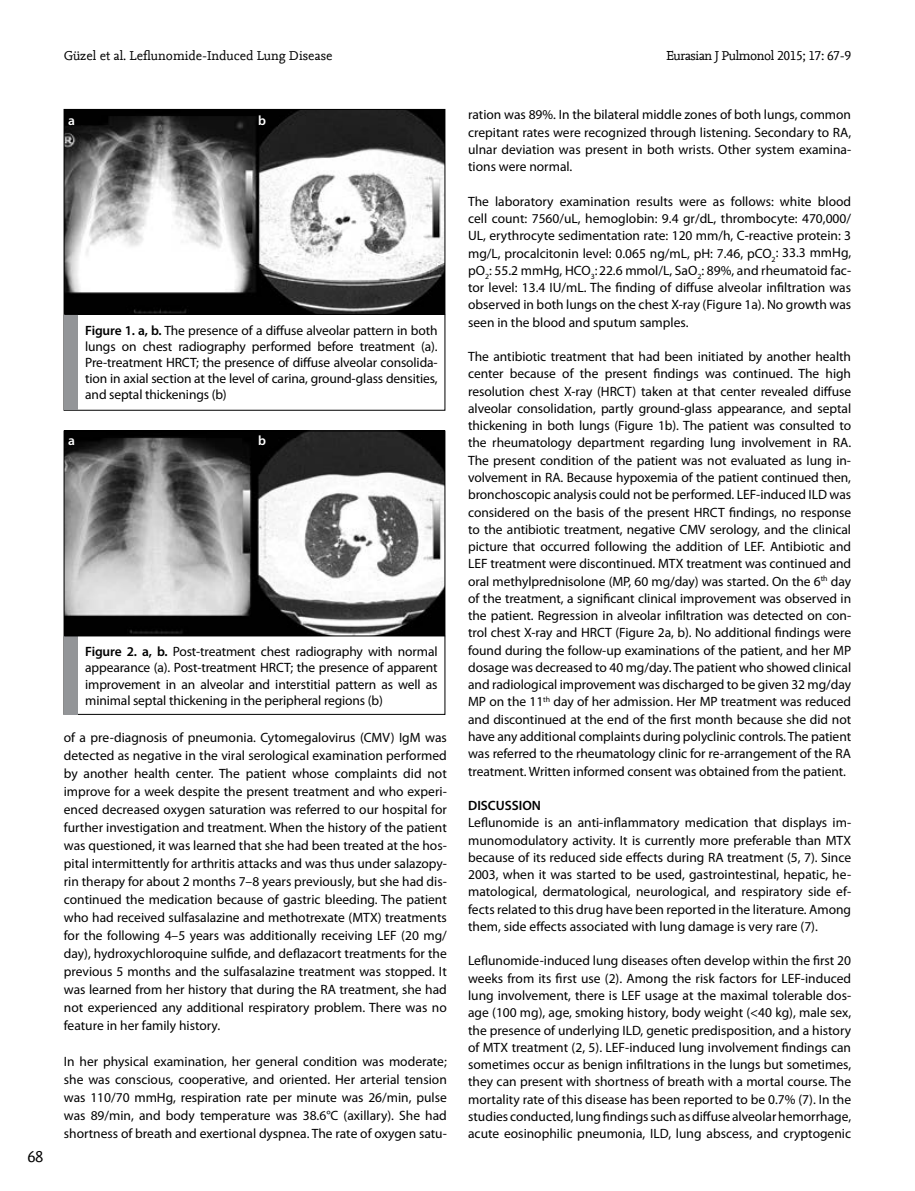
<style>
.page{position:relative;width:915px;height:1191px;background:#fff}
.page>*{position:absolute;margin:0;border:0;box-sizing:border-box;transform-origin:0 0}
.t1{font:16.5px "Nexus Mix TF";color:#000}
.t2{font:13.5px/17.2px "Myriad Pro";color:#000;text-align:justify}
.t3{font:13.5px "Nexus Mix TF";color:#000}
.t4{font:13.5px "Nexus Mix TF";letter-spacing:-.03em;color:#000}
.t5{font:600 13.5px "Myriad Pro";color:#000}
.t6{font:600 13.5px "Myriad Pro";color:#fff}
.s1{font-weight:600}
</style>
<div class="page">
<img style="left:66px;top:111px;width:377px;height:203px">
<div style="left:64px;top:109px;width:381px;height:301px;border:1px solid #000"></div>
<div style="left:64px;top:314px;width:13px;height:96px;background:#939598"></div>
<hr style="left:64px;top:314px;width:381px;height:1px;background:#000">
<img style="left:66px;top:433px;width:377px;height:202px">
<div style="left:64px;top:431px;width:381px;height:283px;border:1px solid #000"></div>
<div style="left:64px;top:636px;width:13px;height:78px;background:#939598"></div>
<hr style="left:64px;top:635px;width:381px;height:1px;background:#000">
<p class="t1" style="left:28px;top:1146px;width:18px">68</p>
<p class="t3" style="left:64px;top:47px;width:270px">Güzel et al. Leflunomide-Induced Lung Disease</p>
<p class="t4" style="left:666px;top:47px;width:186px">Eurasian J Pulmonol 2015; 17: 67-9</p>
<p class="t6" style="left:68px;top:112px;width:8px">a</p>
<p class="t6" style="left:258px;top:112px;width:9px">b</p>
<p class="t2" style="left:85px;top:322px;width:354px;line-height:16.2px"><span class="s1">Figure 1. a, b.</span> The presence of a diffuse alveolar pattern in both lungs on chest radiography performed before treatment (a).<br>Pre-treatment HRCT; the presence of diffuse alveolar consolida&shy;tion in axial section at the level of carina, ground-glass densities, and septal thickenings (b)</p>
<p class="t6" style="left:68px;top:432px;width:8px">a</p>
<p class="t6" style="left:258px;top:432px;width:9px">b</p>
<p class="t2" style="left:85px;top:643px;width:354px;line-height:16.2px"><span class="s1">Figure 2. a, b.</span> Post-treatment chest radiography with normal appearance (a). Post-treatment HRCT; the presence of apparent improvement in an alveolar and interstitial pattern as well as minimal septal thickening in the peripheral regions (b)</p>
<p class="t2" style="left:64px;top:728px;width:384px;line-height:18px">of a pre-diagnosis of pneumonia. Cytomegalovirus (CMV) IgM was detected as negative in the viral serological examination performed by another health center. The patient whose complaints did not improve for a week despite the present treatment and who experi&shy;enced decreased oxygen saturation was referred to our hospital for further investigation and treatment. When the history of the patient was questioned, it was learned that she had been treated at the hos&shy;pital intermittently for arthritis attacks and was thus under salazopy&shy;rin therapy for about 2 months 7–8 years previously, but she had dis&shy;continued the medication because of gastric bleeding. The patient who had received sulfasalazine and methotrexate (MTX) treatments for the following 4–5 years was additionally receiving LEF (20 mg/ day), hydroxychloroquine sulfide, and deflazacort treatments for the previous 5 months and the sulfasalazine treatment was stopped. It was learned from her history that during the RA treatment, she had not experienced any additional respiratory problem. There was no feature in her family history.</p>
<p class="t2" style="left:64px;top:1052px;width:384px;line-height:18px">In her physical examination, her general condition was moderate; she was conscious, cooperative, and oriented. Her arterial tension was 110/70 mmHg, respiration rate per minute was 26/min, pulse was 89/min, and body temperature was 38.6°C (axillary). She had shortness of breath and exertional dyspnea. The rate of oxygen satu-</p>
<p class="t2" style="left:468px;top:106px;width:384px">ration was 89%. In the bilateral middle zones of both lungs, common crepitant rates were recognized through listening. Secondary to RA, ulnar deviation was present in both wrists. Other system examina&shy;tions were normal.</p>
<p class="t2" style="left:468px;top:192px;width:384px">The laboratory examination results were as follows: white blood cell count: 7560/uL, hemoglobin: 9.4 gr/dL, thrombocyte: 470,000/ UL, erythrocyte sedimentation rate: 120 mm/h, C-reactive protein: 3 mg/L, procalcitonin level: 0.065 ng/mL, pH: 7.46, pCO<sub>2</sub>: 33.3 mmHg, pO<sub>2</sub>: 55.2 mmHg, HCO<sub>3</sub>:22.6 mmol/L, SaO<sub>2</sub>: 89%, and rheumatoid fac&shy;tor level: 13.4 IU/mL. The finding of diffuse alveolar infiltration was observed in both lungs on the chest X-ray (Figure 1a). No growth was seen in the blood and sputum samples.</p>
<p class="t2" style="left:468px;top:348px;width:384px">The antibiotic treatment that had been initiated by another health center because of the present findings was continued. The high resolution chest X-ray (HRCT) taken at that center revealed diffuse alveolar consolidation, partly ground-glass appearance, and septal thickening in both lungs (Figure 1b). The patient was consulted to the rheumatology department regarding lung involvement in RA.<br>The present condition of the patient was not evaluated as lung in&shy;volvement in RA. Because hypoxemia of the patient continued then, bronchoscopic analysis could not be performed. LEF-induced ILD was considered on the basis of the present HRCT findings, no response to the antibiotic treatment, negative CMV serology, and the clinical picture that occurred following the addition of LEF. Antibiotic and LEF treatment were discontinued. MTX treatment was continued and oral methylprednisolone (MP, 60 mg/day) was started. On the 6<sup>th</sup> day of the treatment, a significant clinical improvement was observed in the patient. Regression in alveolar infiltration was detected on con&shy;trol chest X-ray and HRCT (Figure 2a, b). No additional findings were found during the follow-up examinations of the patient, and her MP dosage was decreased to 40 mg/day. The patient who showed clinical and radiological improvement was discharged to be given 32 mg/day MP on the 11<sup>th</sup> day of her admission. Her MP treatment was reduced and discontinued at the end of the first month because she did not have any additional complaints during polyclinic controls. The patient was referred to the rheumatology clinic for re-arrangement of the RA treatment. Written informed consent was obtained from the patient.</p>
<p class="t5" style="left:468px;top:797px;width:74px">DISCUSSION</p>
<p class="t2" style="left:468px;top:814px;width:384px">Leflunomide is an anti-inflammatory medication that displays im&shy;munomodulatory activity. It is currently more preferable than MTX because of its reduced side effects during RA treatment (5, 7). Since 2003, when it was started to be used, gastrointestinal, hepatic, he&shy;matological, dermatological, neurological, and respiratory side ef&shy;fects related to this drug have been reported in the literature. Among them, side effects associated with lung damage is very rare (7).</p>
<p class="t2" style="left:468px;top:952px;width:384px">Leflunomide-induced lung diseases often develop within the first 20 weeks from its first use (2). Among the risk factors for LEF-induced lung involvement, there is LEF usage at the maximal tolerable dos&shy;age (100 mg), age, smoking history, body weight (&lt;40 kg), male sex, the presence of underlying ILD, genetic predisposition, and a history of MTX treatment (2, 5). LEF-induced lung involvement findings can sometimes occur as benign infiltrations in the lungs but sometimes, they can present with shortness of breath with a mortal course. The mortality rate of this disease has been reported to be 0.7% (7). In the studies conducted, lung findings such as diffuse alveolar hemorrhage, acute eosinophilic pneumonia, ILD, lung abscess, and cryptogenic</p>
</div>
